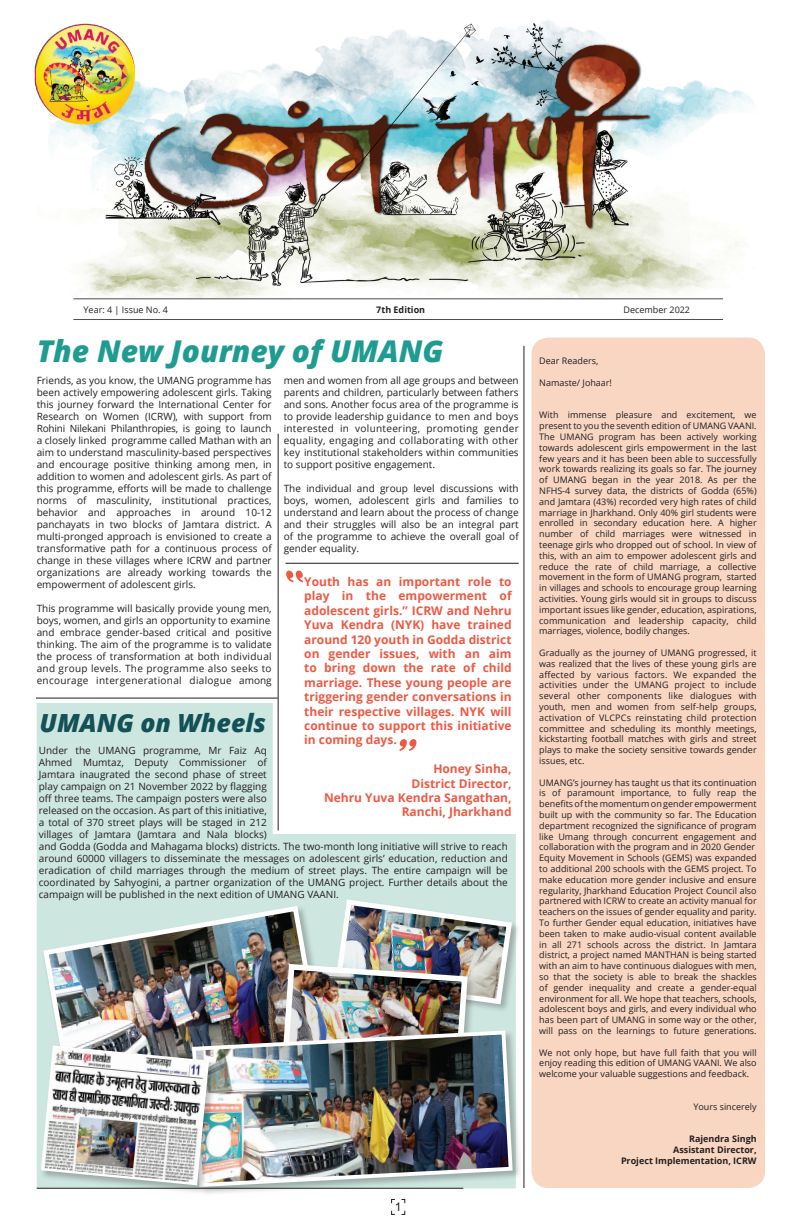
<style>
.page{position:relative;width:792px;height:1224px;background:#fff}
.page>*{position:absolute;margin:0;border:0;box-sizing:border-box;transform-origin:0 0}
.t1{font:italic 800 30px "Open Sans";color:#1f9c91}
.t2{font:italic 800 25px "Open Sans";color:#145156}
.t3{font:700 12px/14.4px "Open Sans";color:#ed5a44;text-align:justify}
.t4{font:12px "Arial";color:#231f20}
.t5{font:10px/12px "Open Sans";color:#231f20;text-align:justify}
.t6{font:9px/10.8px "Open Sans";color:#231f20;text-align:justify}
.t7{font:700 9px/10.8px "Open Sans";color:#231f20;text-align:right}
</style>
<div class="page">
<svg style="left:37px;top:703px;width:479px;height:485px;fill:#cde6df"></svg>
<div style="left:531px;top:338px;width:234px;height:850px;background:#f8d6c2;border-radius:17px"></div>
<img style="left:48px;top:20px;width:706px;height:300px">
<img style="left:34px;top:22px;width:101px;height:102px">
<hr style="left:524px;top:346px;width:1px;height:842px;background:#231f20">
<hr style="left:278px;top:434px;width:1px;height:397px;background:#231f20">
<svg style="left:391px;top:1199px;width:14px;height:16px"></svg>
<hr style="left:37px;top:1188px;width:426px;height:1px;background:#231f20">
<div style="left:334px;top:899px;width:187px;height:114px;background:#231f20;opacity:.29"></div>
<img style="left:41px;top:903px;width:239px;height:141px">
<img style="left:280px;top:897px;width:235px;height:131px">
<div style="left:191px;top:1029px;width:331px;height:167px;background:#231f20;opacity:.29"></div>
<img style="left:190px;top:1028px;width:325px;height:161px">
<div style="left:40px;top:1044px;width:178px;height:151px;background:#231f20;opacity:.29"></div>
<img style="left:40px;top:1044px;width:170px;height:143px">
<hr style="left:36px;top:698px;width:242px;height:1px;background:#231f20">
<hr style="left:286px;top:563px;width:233px;height:1px;background:#231f20">
<svg style="left:400px;top:739px;width:16px;height:12px"></svg>
<svg style="left:286px;top:571px;width:17px;height:12px"></svg>
<p class="t6" style="left:84px;top:304px;width:86px">Year: 4 | Issue No. 4</p>
<p class="t7" style="left:376px;top:304px;width:50px">7th Edition</p>
<p class="t6" style="left:624px;top:304px;width:68px">December 2022</p>
<h1 class="t1" style="left:37px;top:329px;width:408px">The New Journey of UMANG</h1>
<p class="t5" style="left:284px;top:374px;width:237px">men and women from all age groups and between parents and children, particularly between fathers and sons. Another focus area of the programme is to provide leadership guidance to men and boys interested in volunteering, promoting gender equality, engaging and collaborating with other key institutional stakeholders within communities to support positive engagement.</p>
<p class="t5" style="left:284px;top:482px;width:237px">The individual and group level discussions with boys, women, adolescent girls and families to understand and learn about the process of change and their struggles will also be an integral part of the programme to achieve the overall goal of gender equality.</p>
<p class="t5" style="left:37px;top:374px;width:237px">Friends, as you know, the UMANG programme has been actively empowering adolescent girls. Taking this journey forward the International Center for Research on Women (ICRW), with support from Rohini Nilekani Philanthropies, is going to launch a closely linked programme called Mathan with an aim to understand masculinity-based perspectives and encourage positive thinking among men, in addition to women and adolescent girls. As part of this programme, efforts will be made to challenge norms of masculinity, institutional practices, behavior and approaches in around 10-12 panchayats in two blocks of Jamtara district. A multi-pronged approach is envisioned to create a transformative path for a continuous process of change in these villages where ICRW and partner organizations are already working towards the empowerment of adolescent girls.</p>
<p class="t5" style="left:37px;top:602px;width:237px;text-align:left">This programme will basically provide young men, boys, women, and girls an opportunity to examine and embrace gender-based critical and positive thinking. The aim of the programme is to validate the process of transformation at both individual and group levels. The programme also seeks to encourage intergenerational dialogue among</p>
<p class="t3" style="left:304px;top:574px;width:209px">Youth has an important role to play in the empowerment of adolescent girls.” ICRW and Nehru Yuva Kendra (NYK) have trained around 120 youth in Godda district on gender issues, with an aim to bring down the rate of child marriage. These young people are triggering gender conversations in their respective villages. NYK will continue to support this initiative in coming days.</p>
<h3 class="t3" style="left:324px;top:761px;width:189px;text-align:right">Honey Sinha,<br>District Director,<br>Nehru Yuva Kendra Sangathan,<br>Ranchi, Jharkhand</h3>
<h2 class="t2" style="left:40px;top:703px;width:228px">UMANG on Wheels</h2>
<p class="t5" style="left:39px;top:744px;width:470px;text-align:left">Under the UMANG programme, Mr Faiz Aq<br>Ahmed Mumtaz, Deputy Commissioner of<br>Jamtara inaugrated the second phase of street<br>play campaign on 21 November 2022 by flagging<br>off three teams. The campaign posters were also<br>released on the occasion. As part of this initiative,<br>a total of 370 street plays will be staged in 212<br>villages of Jamtara (Jamtara and Nala blocks)<br>and Godda (Godda and Mahagama blocks) districts. The two-month long initiative will strive to reach around 60000 villagers to disseminate the messages on adolescent girls’ education, reduction and eradication of child marriages through the medium of street plays. The entire campaign will be coordinated by Sahyogini, a partner organization of the UMANG project. Further details about the campaign will be published in the next edition of UMANG VAANI.</p>
<h3 class="t4" style="left:395px;top:1199px;width:8px">1</h3>
<p class="t6" style="left:539px;top:356px;width:60px">Dear Readers,</p>
<p class="t6" style="left:539px;top:377px;width:74px">Namaste/ Johaar!</p>
<p class="t6" style="left:539px;top:410px;width:219px">With immense pleasure and excitement, we present to you the seventh edition of UMANG VAANI.<br>The UMANG program has been actively working towards adolescent girls empowerment in the last few years and it has been been able to successfully work towards realizing its goals so far. The journey of UMANG began in the year 2018. As per the NFHS-4 survey data, the districts of Godda (65%) and Jamtara (43%) recorded very high rates of child marriage in Jharkhand. Only 40% girl students were enrolled in secondary education here. A higher number of child marriages were witnessed in teenage girls who dropped out of school. In view of this, with an aim to empower adolescent girls and reduce the rate of child marriage, a collective movement in the form of UMANG program, started in villages and schools to encourage group learning activities. Young girls would sit in groups to discuss important issues like gender, education, aspirations, communication and leadership capacity, child marriages, violence, bodily changes.</p>
<p class="t6" style="left:539px;top:647px;width:219px">Gradually as the journey of UMANG progressed, it was realized that the lives of these young girls are affected by various factors. We expanded the activities under the UMANG project to include several other components like dialogues with youth, men and women from self-help groups, activation of VLCPCs reinstating child protection committee and scheduling its monthly meetings, kickstarting football matches with girls and street plays to make the society sensitive towards gender issues, etc.</p>
<p class="t6" style="left:539px;top:777px;width:219px;text-align:left">UMANG’s journey has taught us that its continuation is of paramount importance, to fully reap the benefits of the momentum on gender empowerment built up with the community so far. The Education department recognized the significance of program like Umang through concurrent engagement and collaboration with the program and in 2020 Gender Equity Movement in Schools (GEMS) was expanded to additional 200 schools with the GEMS project. To make education more gender inclusive and ensure regularity, Jharkhand Education Project Council also partnered with ICRW to create an activity manual for teachers on the issues of gender equality and parity.<br>To further Gender equal education, initiatives have been taken to make audio-visual content available in all 271 schools across the district. In Jamtara district, a project named MANTHAN is being started with an aim to have continuous dialogues with men, so that the society is able to break the shackles of gender inequality and create a gender-equal environment for all. We hope that teachers, schools, adolescent boys and girls, and every individual who has been part of UMANG in some way or the other, will pass on the learnings to future generations.</p>
<p class="t6" style="left:539px;top:1047px;width:219px">We not only hope, but have full faith that you will enjoy reading this edition of UMANG VAANI. We also welcome your valuable suggestions and feedback.</p>
<p class="t6" style="left:693px;top:1101px;width:65px">Yours sincerely</p>
<p class="t7" style="left:621px;top:1133px;width:137px">Rajendra Singh<br>Assistant Director,<br>Project Implementation, ICRW</p>
</div>
